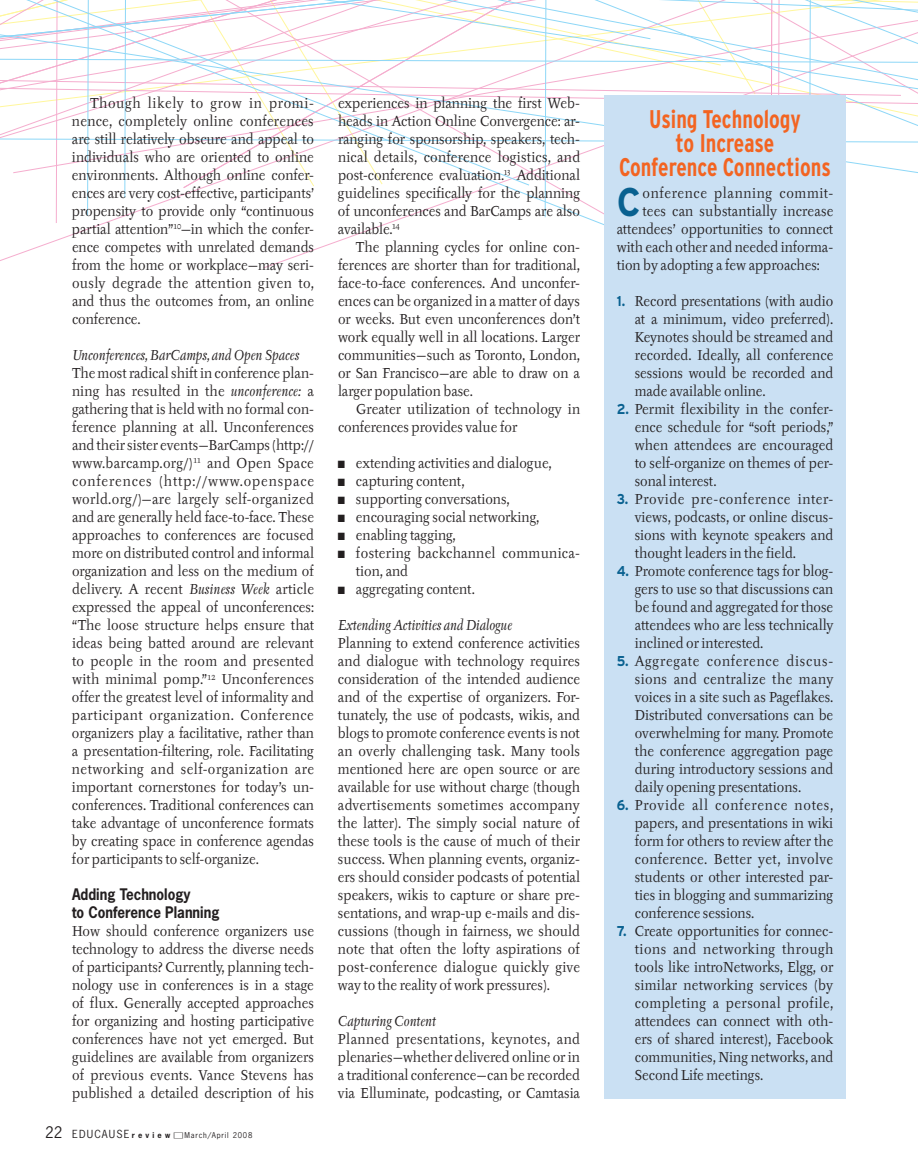
<style>
.page{position:relative;width:918px;height:1175px;background:#fff}
.page>*{position:absolute;margin:0;border:0;box-sizing:border-box;transform-origin:0 0}
.t1{font:700 39.9px "Interstate";color:#096190;scale:.9 1}
.t2{font:700 condensed 25.5px/24px "Interstate";color:#f36421;text-align:center;scale:.9 1}
.t3{font:700 15px/18px "News Gothic";color:#231f20;scale:.9 1}
.t4{font:14.25px/18px "Tyfa ITC";color:#231f20;text-align:justify;scale:.9 1}
.t5{font:italic 14.25px "Tyfa ITC";color:#231f20;scale:.9 1}
.t6{font:14.25px/18px "Tyfa ITC";letter-spacing:.025em;color:#231f20;scale:.9 1}
.t7{font:14.25px "Tyfa ITC";letter-spacing:.05em;color:#231f20;scale:.9 1}
.t8{font:10.5px "News Gothic";letter-spacing:.105em;color:#231f20}
.t9{font:7.5px "News Gothic";letter-spacing:.105em;color:#231f20}
.s1{font-style:italic}
.s2{font-size:15px}
.s3{font-weight:700;font-size:7.5px}
.s4{font-family:"Interstate";font-weight:700;color:#096190}
</style>
<div class="page">
<svg style="left:0;top:0;width:918px;height:269px"></svg>
<div style="left:604px;top:95px;width:242px;height:1003px;background:#cae0f3"></div>
<p class="t4" style="left:72px;top:94px;width:270px;text-indent:18px">Though likely to grow in promi&shy;nence, completely online conferences are still relatively obscure and appeal to individuals who are oriented to online environments. Although online confer&shy;ences are very cost-effective, participants’ propensity to provide only “continuous partial attention”<sup>10</sup>—in which the confer&shy;ence competes with unrelated demands from the home or workplace—may seri&shy;ously degrade the attention given to, and thus the outcomes from, an online conference.</p>
<p class="t5" style="left:72px;top:347px;width:254px">Unconferences, BarCamps, and Open Spaces</p>
<p class="t4" style="left:72px;top:364px;width:271px">The most radical shift in conference plan&shy;ning has resulted in the <span class="s1">unconference:</span> a gathering that is held with no formal con&shy;ference planning at all. Unconferences and their sister events—BarCamps (http:// www.barcamp.org/)<sup>11</sup> and Open Space conferences (http://www.openspace world.org/)—are largely self-organized and are generally held face-to-face. These approaches to conferences are focused more on distributed control and informal organization and less on the medium of delivery. A recent <span class="s1">Business Week</span> article expressed the appeal of unconferences: “The loose structure helps ensure that ideas being batted around are relevant to people in the room and presented with minimal pomp.”<sup>12</sup> Unconferences offer the greatest level of informality and participant organization. Conference organizers play a facilitative, rather than a presentation-filtering, role. Facilitating networking and self-organization are important cornerstones for today’s un&shy;conferences. Traditional conferences can take advantage of unconference formats by creating space in conference agendas for participants to self-organize.</p>
<p class="t3" style="left:72px;top:885px;width:165px">Adding Technology<br>to Conference Planning</p>
<p class="t4" style="left:72px;top:922px;width:270px">How should conference organizers use technology to address the diverse needs of participants? Currently, planning tech&shy;nology use in conferences is in a stage of flux. Generally accepted approaches for organizing and hosting participative conferences have not yet emerged. But guidelines are available from organizers of previous events. Vance Stevens has published a detailed description of his</p>
<p class="t8" style="left:45px;top:1127px;width:127px"><span class="s2">22</span> EDUCAUSE <span class="s3">r e v i e w</span></p>
<p class="t9" style="left:185px;top:1130px;width:69px">MARCH/APRIL 2008</p>
<p class="t4" style="left:338px;top:94px;width:271px">experiences in planning the first Web&shy;heads in Action Online Convergence: ar&shy;ranging for sponsorship, speakers, tech&shy;nical details, conference logistics, and post-conference evaluation.<sup>13</sup> Additional guidelines specifically for the planning of unconferences and BarCamps are also available.<sup>14</sup></p>
<p class="t4" style="left:338px;top:238px;width:270px;text-indent:18px">The planning cycles for online con&shy;ferences are shorter than for traditional, face-to-face conferences. And unconfer&shy;ences can be organized in a matter of days or weeks. But even unconferences don’t work equally well in all locations. Larger communities—such as Toronto, London, or San Francisco—are able to draw on a larger population base.</p>
<p class="t4" style="left:338px;top:400px;width:271px;text-indent:18px">Greater utilization of technology in conferences provides value for</p>
<p class="t4" style="left:338px;top:454px;width:239px">■ extending activities and dialogue,</p>
<p class="t4" style="left:338px;top:472px;width:142px">■ capturing content,</p>
<p class="t4" style="left:338px;top:490px;width:192px">■ supporting conversations,</p>
<p class="t4" style="left:338px;top:508px;width:225px">■ encouraging social networking,</p>
<p class="t4" style="left:338px;top:526px;width:132px">■ enabling tagging,</p>
<p class="t6" style="left:356px;top:544px;width:250px;text-indent:-18px">■ fostering backchannel communica&shy;tion, and</p>
<p class="t4" style="left:338px;top:580px;width:154px">■ aggregating content.</p>
<p class="t5" style="left:338px;top:617px;width:195px">Extending Activities and Dialogue</p>
<p class="t4" style="left:338px;top:634px;width:271px">Planning to extend conference activities and dialogue with technology requires consideration of the intended audience and of the expertise of organizers. For&shy;tunately, the use of podcasts, wikis, and blogs to promote conference events is not an overly challenging task. Many tools mentioned here are open source or are available for use without charge (though advertisements sometimes accompany the latter). The simply social nature of these tools is the cause of much of their success. When planning events, organiz&shy;ers should consider podcasts of potential speakers, wikis to capture or share pre&shy;sentations, and wrap-up e-mails and dis&shy;cussions (though in fairness, we should note that often the lofty aspirations of post-conference dialogue quickly give way to the reality of work pressures).</p>
<p class="t5" style="left:338px;top:1013px;width:111px">Capturing Content</p>
<p class="t4" style="left:338px;top:1030px;width:270px">Planned presentations, keynotes, and plenaries—whether delivered online or in a traditional conference—can be recorded via Elluminate, podcasting, or Camtasia</p>
<h2 class="t2" style="left:619px;top:107px;width:237px">Using Technology<br>to Increase<br>Conference Connections</h2>
<h1 class="t1" style="left:617px;top:180px;width:28px">C</h1>
<p class="t7" style="left:643px;top:185px;width:213px">onference planning commit-</p>
<p class="t4" style="left:643px;top:202px;width:213px">tees can substantially increase</p>
<p class="t4" style="left:617px;top:220px;width:242px">attendees’ opportunities to connect</p>
<p class="t4" style="left:617px;top:238px;width:242px">with each other and needed informa-</p>
<p class="t4" style="left:617px;top:256px;width:227px">tion by adopting a few approaches:</p>
<p class="t4" style="left:635px;top:292px;width:222px;text-indent:-18px"><span class="s4">1.</span> Record presentations (with audio at a minimum, video preferred).<br>Keynotes should be streamed and recorded. Ideally, all conference sessions would be recorded and made available online.</p>
<p class="t4" style="left:635px;top:400px;width:222px;text-indent:-18px"><span class="s4">2.</span> Permit flexibility in the confer&shy;ence schedule for “soft periods,” when attendees are encouraged to self-organize on themes of per&shy;sonal interest.</p>
<p class="t4" style="left:635px;top:490px;width:222px;text-indent:-18px"><span class="s4">3.</span> Provide pre-conference inter&shy;views, podcasts, or online discus&shy;sions with keynote speakers and thought leaders in the field.</p>
<p class="t4" style="left:635px;top:562px;width:222px;text-indent:-18px"><span class="s4">4.</span> Promote conference tags for blog&shy;gers to use so that discussions can be found and aggregated for those attendees who are less technically inclined or interested.</p>
<p class="t4" style="left:635px;top:652px;width:222px;text-indent:-18px"><span class="s4">5.</span> Aggregate conference discus&shy;sions and centralize the many voices in a site such as Pageflakes.<br>Distributed conversations can be overwhelming for many. Promote the conference aggregation page during introductory sessions and daily opening presentations.</p>
<p class="t4" style="left:635px;top:796px;width:222px;text-indent:-18px"><span class="s4">6.</span> Provide all conference notes, papers, and presentations in wiki form for others to review after the conference. Better yet, involve students or other interested par&shy;ties in blogging and summarizing conference sessions.</p>
<p class="t4" style="left:635px;top:922px;width:222px;text-indent:-18px"><span class="s4">7.</span> Create opportunities for connec&shy;tions and networking through tools like introNetworks, Elgg, or similar networking services (by completing a personal profile, attendees can connect with oth&shy;ers of shared interest), Facebook communities, Ning networks, and Second Life meetings.</p>
</div>
